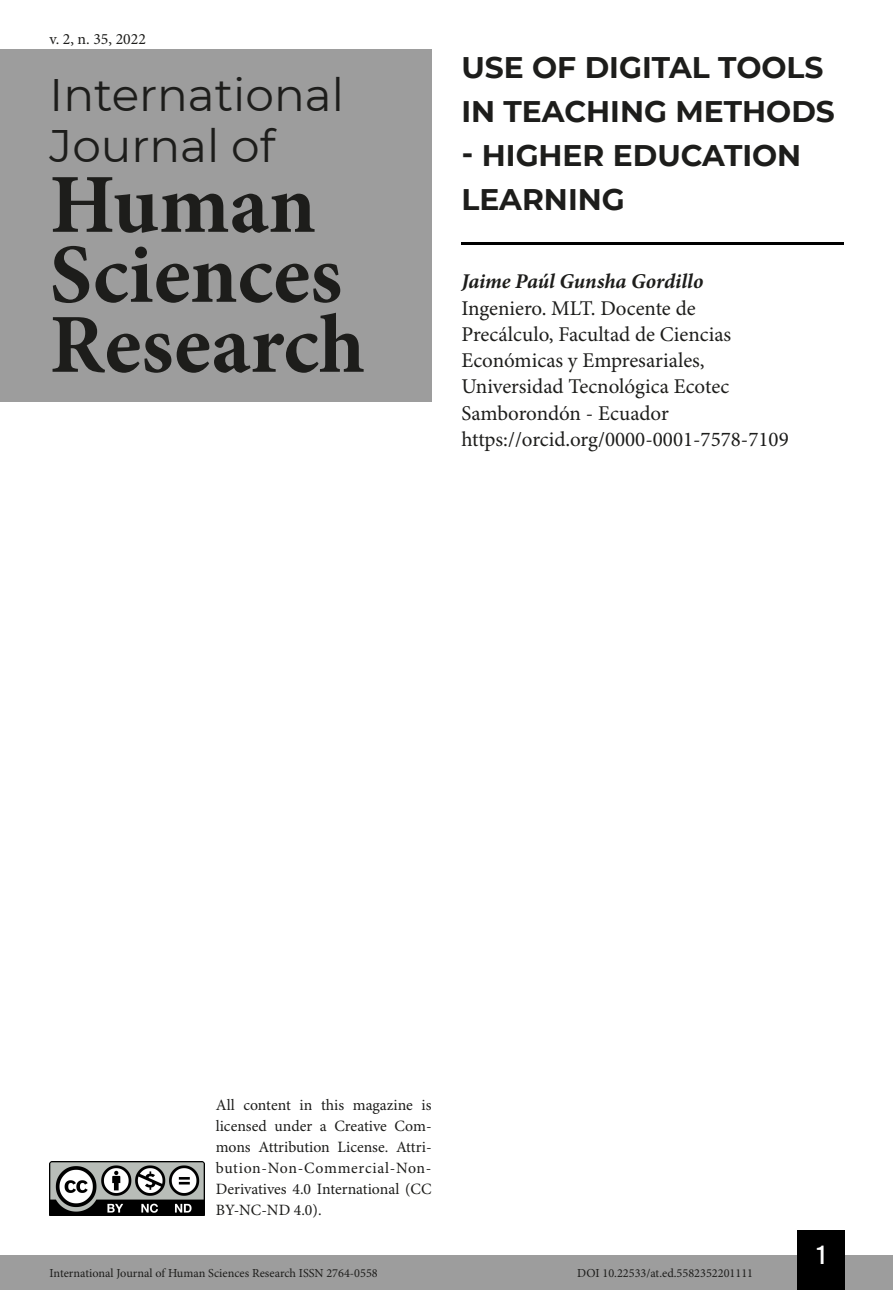
<style>
.page{position:relative;width:893px;height:1290px;background:#fff}
.page>*{position:absolute;margin:0;border:0;box-sizing:border-box;transform-origin:0 0}
.t1{font:700 84px/70px "Minion Pro";color:#1d1d1b}
.t2{font:45.5px/50.8px "Montserrat";color:#1d1d1b}
.t3{font:700 29.75px/43.8px "Montserrat";color:#1d1d1b}
.t4{font:26.25px "Bebas Kai";color:#fff}
.t5{font:21px/26.2px "Minion Pro";color:#1d1d1b}
.t6{font:italic 700 21px "Minion Pro";letter-spacing:-.005em;color:#1d1d1b}
.t7{font:15.75px/21px "Minion Pro";color:#1d1d1b;text-align:justify}
.t8{font:12.25px "Minion Pro";color:#1d1d1b}
</style>
<div class="page">
<div style="left:0;top:1255px;width:893px;height:35px;background:#9d9d9d"></div>
<div style="left:797px;top:1230px;width:48px;height:60px;background:#000"></div>
<img style="left:50px;top:1161px;width:154px;height:54px">
<div style="left:0;top:50px;width:432px;height:352px;background:#9d9d9d"></div>
<hr style="left:461px;top:242px;width:382px;height:2px;background:#000">
<p class="t7" style="left:50px;top:29px;width:98px">v. 2, n. 35, 2022</p>
<h2 class="t2" style="left:50px;top:68px;width:296px">International<br>Journal of</h2>
<h1 class="t1" style="left:50px;top:169px;width:317px">Human<br>Sciences<br>Research</h1>
<h3 class="t3" style="left:461px;top:44px;width:375px">USE OF DIGITAL TOOLS<br>IN TEACHING METHODS</h3>
<h3 class="t3" style="left:461px;top:132px;width:341px">- HIGHER EDUCATION<br>LEARNING</h3>
<h3 class="t6" style="left:461px;top:267px;width:243px">Jaime Paúl Gunsha Gordillo</h3>
<h3 class="t5" style="left:461px;top:296px;width:329px">Ingeniero. MLT. Docente de<br>Precálculo, Facultad de Ciencias<br>Económicas y Empresariales,<br>Universidad Tecnológica Ecotec<br>Samborondón - Ecuador https://orcid.org/0000-0001-7578-7109</h3>
<p class="t7" style="left:216px;top:1095px;width:217px">All content in this magazine is licensed under a Creative Com&shy;mons Attribution License. Attri&shy;bution-Non-Commercial-Non-Derivatives 4.0 International (CC BY-NC-ND 4.0).</p>
<h3 class="t4" style="left:817px;top:1241px;width:10px">1</h3>
<p class="t8" style="left:50px;top:1266px;width:330px">International Journal of Human Sciences Research ISSN 2764-0558</p>
<p class="t8" style="left:577px;top:1266px;width:177px">DOI 10.22533/at.ed.5582352201111</p>
</div>
